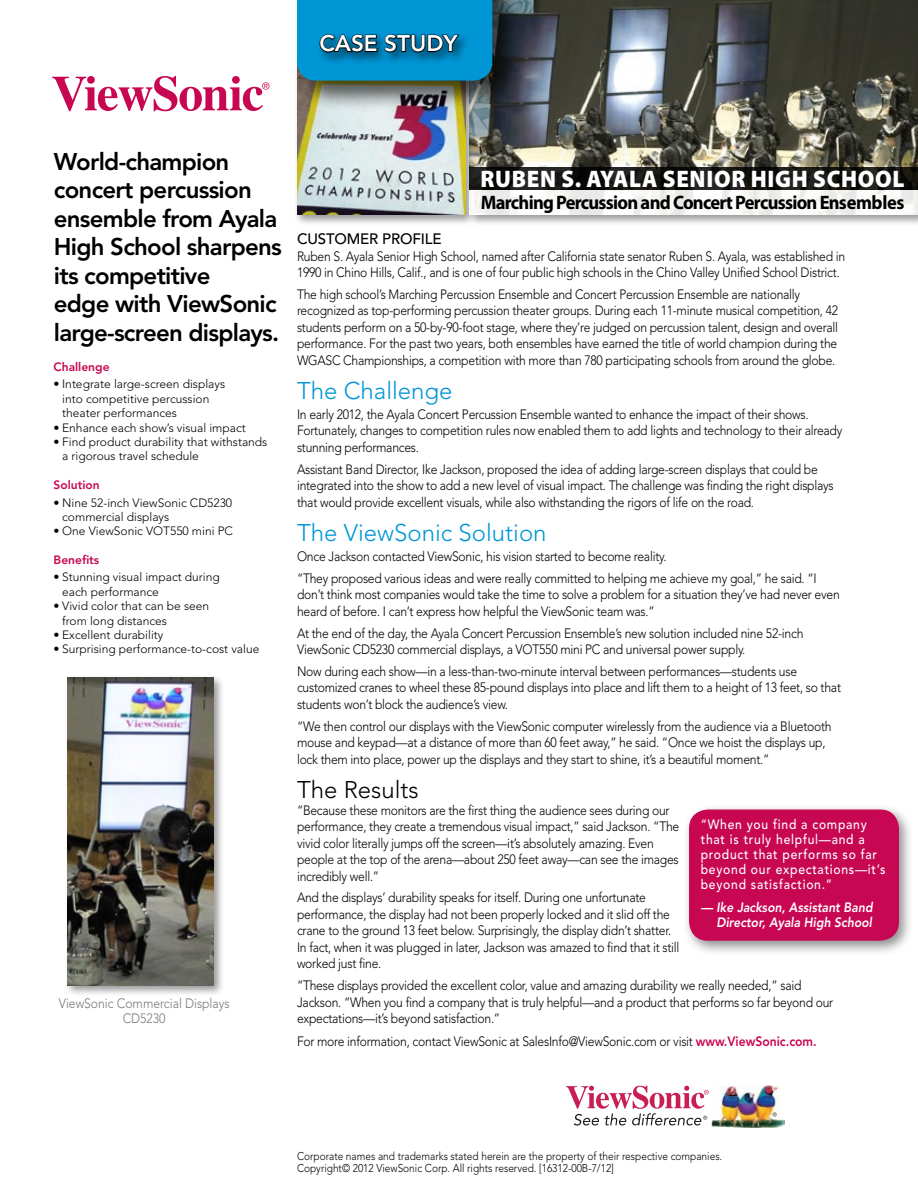
<style>
.page{position:relative;width:918px;height:1188px;background:#fff}
.page>*{position:absolute;margin:0;border:0;box-sizing:border-box;transform-origin:0 0}
.t1{font:800 24px/28.5px "Avenir";letter-spacing:-.03em;color:#000}
.t2{font:300 24px "Avenir";color:#0096d6}
.t3{font:900 24px "Myriad Pro";letter-spacing:.03em;color:#fff;scale:.95 1}
.t4{font:300 24px "Avenir";color:#000}
.t5{font:800 22.5px "Avenir";color:#fff}
.t6{font:700 19.5px "Myriad Pro";letter-spacing:-.04em;color:#000;scale:.95 1}
.t7{font:500 15px "Avenir";letter-spacing:-.01em;color:#000}
.t8{font:300 13.5px/16.5px "Avenir";letter-spacing:-.02em;color:#000;scale:.9 1}
.t9{font:500 13.5px/15px "Avenir";letter-spacing:.06em;color:#fff;scale:.9 1}
.t10{font:italic 800 13.5px/15px "Avenir";color:#fff;text-align:right;scale:.9 1}
.t11{font:300 13.5px/15px "Avenir";color:#77787b;text-align:center;scale:.9 1}
.t12{font:300 12px/14.4px "Avenir";color:#000}
.t13{font:800 12px "Avenir";color:#c80752}
.t14{font:300 11.25px/11.2px "Avenir";color:#000;scale:.9 1}
.s1{font-weight:800;color:#c80752}
</style>
<div class="page">
<div style="left:467px;top:0;width:451px;height:226px;background:#000;opacity:.4"></div>
<img style="left:477px;top:0;width:441px;height:167px">
<div style="left:294px;top:60px;width:183px;height:166px;background:#000;opacity:.4"></div>
<img style="left:297px;top:110px;width:168px;height:104px">
<div style="left:296px;top:0;width:226px;height:110px;background:#000;opacity:.6"></div>
<svg style="left:297px;top:0;width:195px;height:81px;background:#0186be"></svg>
<svg style="left:52px;top:76px;width:218px;height:35px"></svg>
<img style="left:711px;top:1086px;width:73px;height:41px">
<svg style="left:773px;top:1112px;width:4px;height:5px"></svg>
<svg style="left:566px;top:1086px;width:143px;height:40px"></svg>
<div style="left:683px;top:804px;width:231px;height:152px;background:#000;opacity:.45"></div>
<div style="left:689px;top:810px;width:210px;height:131px;background:#c80752;border-radius:19px"></div>
<svg style="left:470px;top:167px;width:448px;height:23px;background:#151512"></svg>
<div style="left:470px;top:190px;width:448px;height:24px;background:linear-gradient(to right,#f4f4f3,#f6f6f4)"></div>
<div style="left:65px;top:675px;width:160px;height:322px;background:#000;opacity:.4"></div>
<img style="left:68px;top:677px;width:145px;height:308px">
<h2 class="t5" style="left:319px;top:30px;width:140px">Case Study</h2>
<h1 class="t1" style="left:54px;top:147px;width:230px">World-champion concert percussion ensemble from Ayala<br>High School sharpens its competitive<br>edge with ViewSonic large-screen displays.</h1>
<p class="t13" style="left:54px;top:359px;width:58px">Challenge</p>
<p class="t12" style="left:62px;top:377px;width:164px;text-indent:-9px">• Integrate large-screen displays into competitive percussion theater performances</p>
<p class="t12" style="left:54px;top:420px;width:194px">• Enhance each show’s visual impact</p>
<p class="t12" style="left:62px;top:435px;width:207px;text-indent:-9px">• Find product durability that withstands a rigorous travel schedule</p>
<p class="t13" style="left:54px;top:478px;width:48px">Solution</p>
<p class="t12" style="left:62px;top:495px;width:172px;text-indent:-9px">• Nine 52-inch ViewSonic CD5230 commercial displays</p>
<p class="t12" style="left:54px;top:524px;width:181px">• One ViewSonic VOT550 mini PC</p>
<p class="t13" style="left:54px;top:553px;width:47px">Benefits</p>
<p class="t12" style="left:62px;top:570px;width:159px;text-indent:-9px">• Stunning visual impact during each performance</p>
<p class="t12" style="left:62px;top:599px;width:149px;text-indent:-9px">• Vivid color that can be seen from long distances</p>
<p class="t12" style="left:54px;top:628px;width:111px">• Excellent durability</p>
<p class="t12" style="left:54px;top:642px;width:207px">• Surprising performance-to-cost value</p>
<p class="t11" style="left:59px;top:996px;width:191px">ViewSonic Commercial Displays<br>CD5230</p>
<h1 class="t3" style="left:481px;top:163px;width:448px">RUBEN S. AYALA SENIOR HIGH SCHOOL</h1>
<h3 class="t6" style="left:481px;top:190px;width:448px">Marching Percussion and Concert Percussion Ensembles</h3>
<p class="t7" style="left:297px;top:230px;width:146px">Customer Profile</p>
<p class="t8" style="left:297px;top:248px;width:611px">Ruben S. Ayala Senior High School, named after California state senator Ruben S. Ayala, was established in<br>1990 in Chino Hills, Calif., and is one of four public high schools in the Chino Valley Unified School District.</p>
<p class="t8" style="left:297px;top:286px;width:603px">The high school’s Marching Percussion Ensemble and Concert Percussion Ensemble are nationally recognized as top-performing percussion theater groups. During each 11-minute musical competition, 42 students perform on a 50-by-90-foot stage, where they’re judged on percussion talent, design and overall performance. For the past two years, both ensembles have earned the title of world champion during the WGASC Championships, a competition with more than 780 participating schools from around the globe.</p>
<h1 class="t2" style="left:297px;top:377px;width:157px">The Challenge</h1>
<p class="t8" style="left:297px;top:406px;width:608px">In early 2012, the Ayala Concert Percussion Ensemble wanted to enhance the impact of their shows.<br>Fortunately, changes to competition rules now enabled them to add lights and technology to their already stunning performances.</p>
<p class="t8" style="left:297px;top:461px;width:598px">Assistant Band Director, Ike Jackson, proposed the idea of adding large-screen displays that could be integrated into the show to add a new level of visual impact. The challenge was finding the right displays that would provide excellent visuals, while also withstanding the rigors of life on the road.</p>
<h1 class="t2" style="left:297px;top:519px;width:251px">The ViewSonic Solution</h1>
<p class="t8" style="left:297px;top:545px;width:579px;line-height:21.9px">Once Jackson contacted ViewSonic, his vision started to become reality.<br>“They proposed various ideas and were really committed to helping me achieve my goal,” he said. “I</p>
<p class="t8" style="left:297px;top:586px;width:605px">don’t think most companies would take the time to solve a problem for a situation they’ve had never even heard of before. I can’t express how helpful the ViewSonic team was.”</p>
<p class="t8" style="left:297px;top:625px;width:564px">At the end of the day, the Ayala Concert Percussion Ensemble’s new solution included nine 52-inch<br>ViewSonic CD5230 commercial displays, a VOT550 mini PC and universal power supply.</p>
<p class="t8" style="left:297px;top:663px;width:606px">Now during each show—in a less-than-two-minute interval between performances—students use customized cranes to wheel these 85-pound displays into place and lift them to a height of 13 feet, so that students won’t block the audience’s view.</p>
<p class="t8" style="left:297px;top:718px;width:596px">“We then control our displays with the ViewSonic computer wirelessly from the audience via a Bluetooth mouse and keypad—at a distance of more than 60 feet away,” he said. “Once we hoist the displays up, lock them into place, power up the displays and they start to shine, it’s a beautiful moment.”</p>
<h1 class="t4" style="left:297px;top:776px;width:123px">The Results</h1>
<p class="t8" style="left:297px;top:802px;width:426px">“Because these monitors are the first thing the audience sees during our performance, they create a tremendous visual impact,” said Jackson. “The vivid color literally jumps off the screen—it’s absolutely amazing. Even people at the top of the arena—about 250 feet away—can see the images incredibly well.”</p>
<p class="t8" style="left:297px;top:890px;width:426px">And the displays’ durability speaks for itself. During one unfortunate performance, the display had not been properly locked and it slid off the crane to the ground 13 feet below. Surprisingly, the display didn’t shatter.<br>In fact, when it was plugged in later, Jackson was amazed to find that it still worked just fine.</p>
<p class="t8" style="left:297px;top:977px;width:597px">“These displays provided the excellent color, value and amazing durability we really needed,” said<br>Jackson. “When you find a company that is truly helpful—and a product that performs so far beyond our expectations—it’s beyond satisfaction.”</p>
<p class="t8" style="left:297px;top:1033px;width:579px">For more information, contact ViewSonic at SalesInfo@ViewSonic.com or visit <span class="s1">www.ViewSonic.com.</span></p>
<p class="t9" style="left:701px;top:817px;width:207px">“When you find a company that is truly helpful—and a product that performs so far beyond our expectations—it’s beyond satisfaction.”</p>
<p class="t10" style="left:701px;top:900px;width:192px">— Ike Jackson, Assistant Band<br>Director, Ayala High School</p>
<p class="t14" style="left:297px;top:1151px;width:474px">Corporate names and trademarks stated herein are the property of their respective companies.<br>Copyright© 2012 ViewSonic Corp. All rights reserved. [16312-00B-7/12]</p>
</div>
